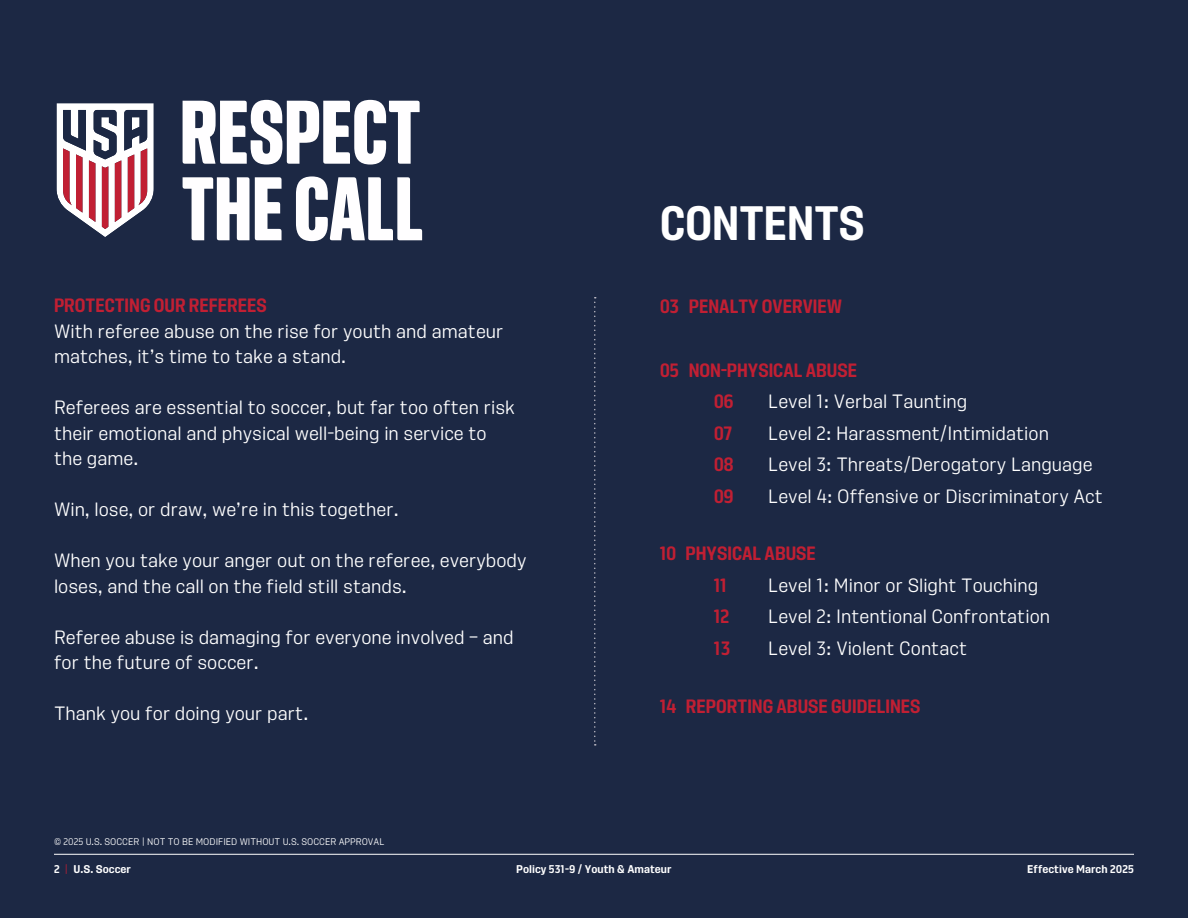
<style>
.page{position:relative;width:1188px;height:918px;background:#1c2844}
.page>*{position:absolute;margin:0;border:0;box-sizing:border-box;transform-origin:0 0}
.t1{font:900 84px/76.7px "USSF90 Minutes Display Cond";color:#fffeff}
.t2{font:700 45px "USSF90 Minutes Display";color:#fff}
.t3{font:300 18px/25.5px "USSF90 Minutes Text";color:#fff}
.t4{font:700 18px/31.5px "USSF90 Minutes Display";color:#c11f33}
.t5{font:700 10.5px "USSF90 Minutes Text";color:#fff}
.t6{font:300 9px "USSF90 Minutes Text";color:#fff}
.s1{font-weight:300;color:#c11f33}
</style>
<div class="page">
<svg style="left:56px;top:103px;width:98px;height:134px"></svg>
<svg style="left:594px;top:297px;width:2px;height:449px"></svg>
<hr style="left:54px;top:854px;width:1080px;height:1px;background:#fff">
<h1 class="t1" style="left:180px;top:93px;width:245px">RESPECT<br>THE CALL</h1>
<p class="t4" style="left:54px;top:289px;width:214px">PROTECTING OUR REFEREES</p>
<p class="t3" style="left:54px;top:318px;width:451px">With referee abuse on the rise for youth and amateur matches, it’s time to take a stand.</p>
<p class="t3" style="left:54px;top:394px;width:463px">Referees are essential to soccer, but far too often risk their emotional and physical well-being in service to the game.</p>
<p class="t3" style="left:54px;top:496px;width:346px">Win, lose, or draw, we’re in this together.</p>
<p class="t3" style="left:54px;top:547px;width:474px">When you take your anger out on the referee, everybody loses, and the call on the field still stands.</p>
<p class="t3" style="left:54px;top:624px;width:461px">Referee abuse is damaging for everyone involved – and for the future of soccer.</p>
<p class="t3" style="left:54px;top:700px;width:256px">Thank you for doing your part.</p>
<p class="t6" style="left:54px;top:836px;width:332px">© 2025 U.S. SOCCER | NOT TO BE MODIFIED WITHOUT U.S. SOCCER APPROVAL</p>
<h2 class="t2" style="left:660px;top:196px;width:206px">CONTENTS</h2>
<p class="t4" style="left:660px;top:290px;width:183px">03 PENALTY OVERVIEW</p>
<p class="t4" style="left:714px;top:354px;width:144px;text-indent:-54px">05 NON-PHYSICAL ABUSE<br>06</p>
<p class="t3" style="left:768px;top:388px;width:201px">Level 1: Verbal Taunting</p>
<p class="t4" style="left:714px;top:417px;width:19px">07</p>
<p class="t3" style="left:768px;top:420px;width:282px">Level 2: Harassment/Intimidation</p>
<p class="t4" style="left:714px;top:448px;width:21px">08</p>
<p class="t3" style="left:768px;top:451px;width:326px">Level 3: Threats/Derogatory Language</p>
<p class="t4" style="left:714px;top:480px;width:21px">09</p>
<p class="t3" style="left:768px;top:483px;width:336px">Level 4: Offensive or Discriminatory Act</p>
<p class="t4" style="left:714px;top:537px;width:103px;text-indent:-54px">10 PHYSICAL ABUSE<br>11</p>
<p class="t3" style="left:768px;top:572px;width:271px">Level 1: Minor or Slight Touching</p>
<p class="t4" style="left:714px;top:600px;width:16px">12</p>
<p class="t3" style="left:768px;top:603px;width:283px">Level 2: Intentional Confrontation</p>
<p class="t4" style="left:714px;top:632px;width:18px">13</p>
<p class="t3" style="left:768px;top:635px;width:201px">Level 3: Violent Contact</p>
<p class="t4" style="left:660px;top:690px;width:262px">14 REPORTING ABUSE GUIDELINES</p>
<p class="t5" style="left:54px;top:862px;width:79px">2 <span class="s1">|</span> U.S. Soccer</p>
<p class="t5" style="left:516px;top:862px;width:157px">Policy 531-9 / Youth &amp; Amateur</p>
<p class="t5" style="left:1027px;top:862px;width:108px">Effective March 2025</p>
</div>
